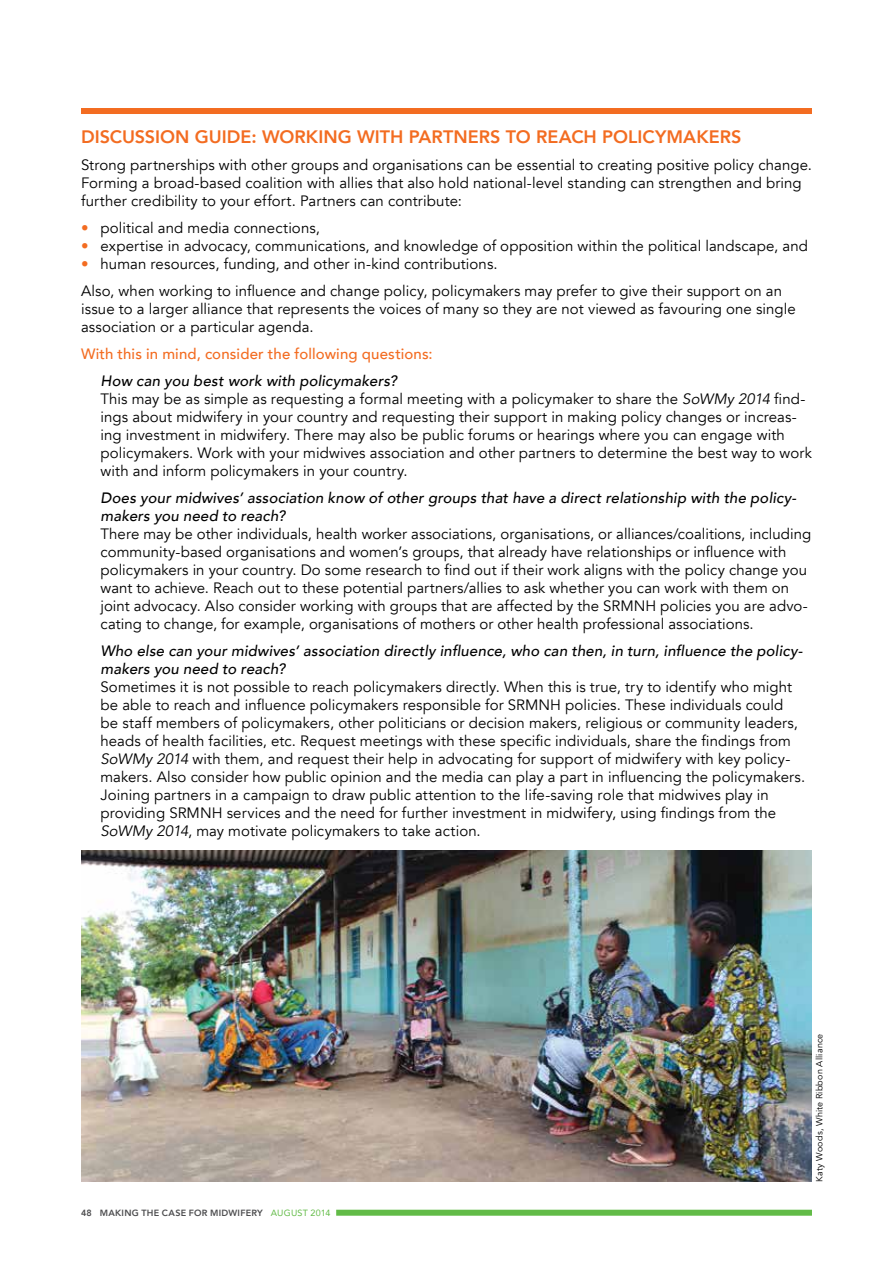
<style>
.page{position:relative;width:893px;height:1263px;background:#fff}
.page>*{position:absolute;margin:0;border:0;box-sizing:border-box;transform-origin:0 0}
.t1{font:800 18px "Avenir";color:#f36c21}
.t2{font:15px/18px "Avenir";letter-spacing:.005em;color:#000}
.t3{font:italic 500 15px/18px "Avenir";letter-spacing:.01em;color:#000}
.t4{font:500 15px "Avenir";letter-spacing:.01em;color:#f36c21}
.t5{font:800 9px "Avenir";letter-spacing:.03em;color:#4d4d4f}
.t6{font:9px "Avenir";letter-spacing:.025em;color:#000}
.s1{color:#f36c21}
.s2{font-weight:500;font-style:italic}
.s3{font-style:italic}
.s4{font-weight:400;color:#62bb47}
</style>
<div class="page">
<div style="left:336px;top:1210px;width:476px;height:6px;background:#62bb47"></div>
<div style="left:81px;top:108px;width:731px;height:6px;background:#f36c21"></div>
<img style="left:81px;top:850px;width:731px;height:332px">
<p class="t1" style="left:81px;top:122px;width:662px">DISCUSSION GUIDE: WORKING WITH PARTNERS TO REACH POLICYMAKERS</p>
<p class="t2" style="left:81px;top:156px;width:732px">Strong partnerships with other groups and organisations can be essential to creating positive policy change.<br>Forming a broad-based coalition with allies that also hold national-level standing can strengthen and bring further credibility to your effort. Partners can contribute:</p>
<p class="t2" style="left:81px;top:219px;width:240px"><span class="s1">•</span> political and media connections,</p>
<p class="t2" style="left:81px;top:237px;width:728px"><span class="s1">•</span> expertise in advocacy, communications, and knowledge of opposition within the political landscape, and</p>
<p class="t2" style="left:81px;top:250px;width:703px;line-height:27px"><span class="s1">•</span> human resources, funding, and other in-kind contributions.<br>Also, when working to influence and change policy, policymakers may prefer to give their support on an</p>
<p class="t2" style="left:81px;top:300px;width:716px">issue to a larger alliance that represents the voices of many so they are not viewed as favouring one single association or a particular agenda.</p>
<p class="t4" style="left:81px;top:340px;width:353px">With this in mind, consider the following questions:</p>
<p class="t2" style="left:100px;top:372px;width:713px"><span class="s2">How can you best work with policymakers?<br></span>This may be as simple as requesting a formal meeting with a policymaker to share the <span class="s3">SoWMy 2014</span> find&shy;ings about midwifery in your country and requesting their support in making policy changes or increas&shy;ing investment in midwifery. There may also be public forums or hearings where you can engage with policymakers. Work with your midwives association and other partners to determine the best way to work with and inform policymakers in your country.</p>
<p class="t3" style="left:100px;top:489px;width:697px">Does your midwives’ association know of other groups that have a direct relationship with the policy&shy;makers you need to reach?</p>
<p class="t2" style="left:100px;top:525px;width:712px">There may be other individuals, health worker associations, organisations, or alliances/coalitions, including community-based organisations and women’s groups, that already have relationships or influence with policymakers in your country. Do some research to find out if their work aligns with the policy change you want to achieve. Reach out to these potential partners/allies to ask whether you can work with them on joint advocacy. Also consider working with groups that are affected by the SRMNH policies you are advo&shy;cating to change, for example, organisations of mothers or other health professional associations.</p>
<p class="t3" style="left:100px;top:642px;width:704px">Who else can your midwives’ association directly influence, who can then, in turn, influence the policy&shy;makers you need to reach?</p>
<p class="t2" style="left:100px;top:678px;width:706px">Sometimes it is not possible to reach policymakers directly. When this is true, try to identify who might be able to reach and influence policymakers responsible for SRMNH policies. These individuals could<br>be staff members of policymakers, other politicians or decision makers, religious or community leaders, heads of health facilities, etc. Request meetings with these specific individuals, share the findings from <span class="s3">SoWMy 2014</span> with them, and request their help in advocating for support of midwifery with key policy&shy;makers. Also consider how public opinion and the media can play a part in influencing the policymakers.<br>Joining partners in a campaign to draw public attention to the life-saving role that midwives play in providing SRMNH services and the need for further investment in midwifery, using findings from the <span class="s3">SoWMy 2014</span>, may motivate policymakers to take action.</p>
<p class="t5" style="left:81px;top:1206px;width:251px">48 MAKING THE CASE FOR MIDWIFERY <span class="s4">AUGUST 2014</span></p>
<p class="t6" style="left:814px;top:1182px;width:150px;rotate:-90deg">Katy Woods, White Ribbon Alliance</p>
</div>
